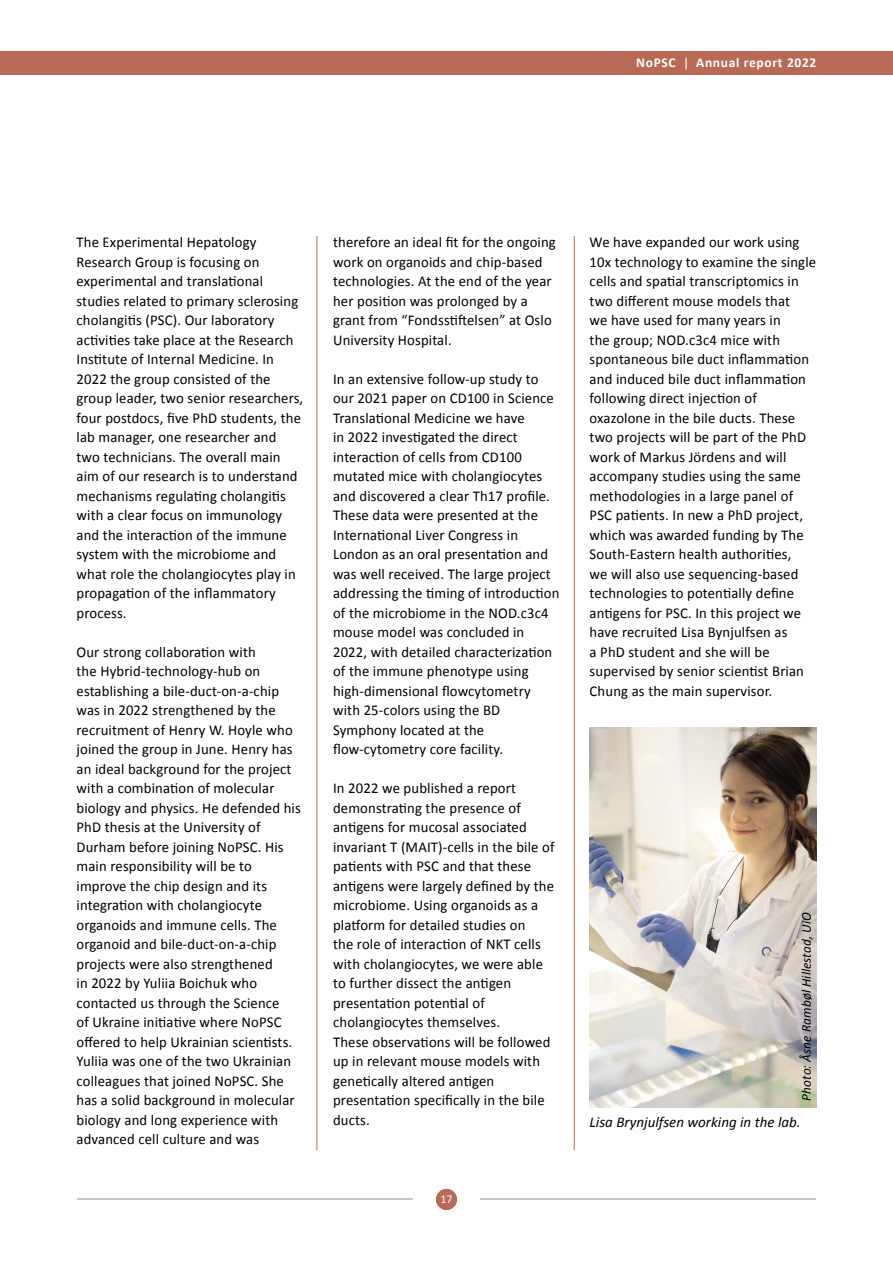
<style>
.page{position:relative;width:893px;height:1263px;background:#fff}
.page>*{position:absolute;margin:0;border:0;box-sizing:border-box;transform-origin:0 0}
.t1{font:15px/19.5px "Calibri";letter-spacing:.01em;color:#000}
.t2{font:italic 15px "Calibri";color:#000}
.t3{font:italic 13.5px "Calibri";letter-spacing:.01em;color:#000}
.t4{font:700 13.5px "Calibri";letter-spacing:.05em;color:#fff}
.t5{font:12px "Calibri";color:#fff}
.s1{font-weight:400}
</style>
<div class="page">
<div style="left:0;top:51px;width:893px;height:24px;background:#b96a56"></div>
<hr style="left:77px;top:1199px;width:336px;height:1px;background:#939393">
<hr style="left:480px;top:1199px;width:336px;height:1px;background:#939393">
<div style="left:436px;top:1189px;width:21px;height:20px;background:#b96a56;border-radius:50%"></div>
<div style="left:436px;top:1189px;width:21px;height:21px;border:1px solid #b96a56;border-radius:50%"></div>
<hr style="left:317px;top:236px;width:1px;height:914px;background:#b96a56">
<hr style="left:574px;top:236px;width:1px;height:914px;background:#b96a56">
<img style="left:590px;top:727px;width:226px;height:381px">
<p class="t4" style="left:636px;top:53px;width:182px">NoPSC <span class="s1">|</span> Annual report 2022</p>
<p class="t1" style="left:77px;top:232px;width:228px">The Experimental Hepatology<br>Research Group is focusing on experimental and translational studies related to primary sclerosing cholangitis (PSC). Our laboratory activities take place at the Research<br>Institute of Internal Medicine. In<br>2022 the group consisted of the group leader, two senior researchers, four postdocs, five PhD students, the lab manager, one researcher and two technicians. The overall main aim of our research is to understand mechanisms regulating cholangitis with a clear focus on immunology and the interaction of the immune system with the microbiome and what role the cholangiocytes play in propagation of the inflammatory process.</p>
<p class="t1" style="left:77px;top:642px;width:226px">Our strong collaboration with<br>the Hybrid-technology-hub on establishing a bile-duct-on-a-chip was in 2022 strengthened by the recruitment of Henry W. Hoyle who joined the group in June. Henry has an ideal background for the project with a combination of molecular biology and physics. He defended his PhD thesis at the University of Durham before joining NoPSC. His main responsibility will be to improve the chip design and its integration with cholangiocyte organoids and immune cells. The organoid and bile-duct-on-a-chip projects were also strengthened<br>in 2022 by Yuliia Boichuk who contacted us through the Science<br>of Ukraine initiative where NoPSC offered to help Ukrainian scientists.<br>Yuliia was one of the two Ukrainian colleagues that joined NoPSC. She has a solid background in molecular biology and long experience with advanced cell culture and was</p>
<p class="t1" style="left:333px;top:232px;width:224px">therefore an ideal fit for the ongoing work on organoids and chip-based technologies. At the end of the year her position was prolonged by a grant from “Fondsstiftelsen” at Oslo<br>University Hospital.</p>
<p class="t1" style="left:333px;top:369px;width:228px">In an extensive follow-up study to our 2021 paper on CD100 in Science<br>Translational Medicine we have<br>in 2022 investigated the direct interaction of cells from CD100 mutated mice with cholangiocytes and discovered a clear Th17 profile.<br>These data were presented at the<br>International Liver Congress in<br>London as an oral presentation and was well received. The large project addressing the timing of introduction of the microbiome in the NOD.c3c4 mouse model was concluded in<br>2022, with detailed characterization of the immune phenotype using high-dimensional flowcytometry with 25-colors using the BD<br>Symphony located at the flow-cytometry core facility.</p>
<p class="t1" style="left:333px;top:778px;width:223px">In 2022 we published a report demonstrating the presence of antigens for mucosal associated invariant T (MAIT)-cells in the bile of patients with PSC and that these antigens were largely defined by the microbiome. Using organoids as a platform for detailed studies on<br>the role of interaction of NKT cells with cholangiocytes, we were able to further dissect the antigen presentation potential of cholangiocytes themselves.<br>These observations will be followed up in relevant mouse models with genetically altered antigen presentation specifically in the bile ducts.</p>
<p class="t5" style="left:440px;top:1191px;width:14px">17</p>
<p class="t1" style="left:590px;top:232px;width:228px">We have expanded our work using 10x technology to examine the single cells and spatial transcriptomics in two different mouse models that<br>we have used for many years in<br>the group; NOD.c3c4 mice with spontaneous bile duct inflammation and induced bile duct inflammation following direct injection of oxazolone in the bile ducts. These two projects will be part of the PhD work of Markus Jördens and will accompany studies using the same methodologies in a large panel of PSC patients. In new a PhD project, which was awarded funding by The South-Eastern health authorities,<br>we will also use sequencing-based technologies to potentially define antigens for PSC. In this project we have recruited Lisa Bynjulfsen as<br>a PhD student and she will be supervised by senior scientist Brian Chung as the main supervisor.</p>
<p class="t3" style="left:797px;top:1101px;width:190px;rotate:-90deg">Photo: Åsne Rambøl Hillestad, UiO</p>
<p class="t2" style="left:590px;top:1112px;width:212px">Lisa Brynjulfsen working in the lab.</p>
</div>
